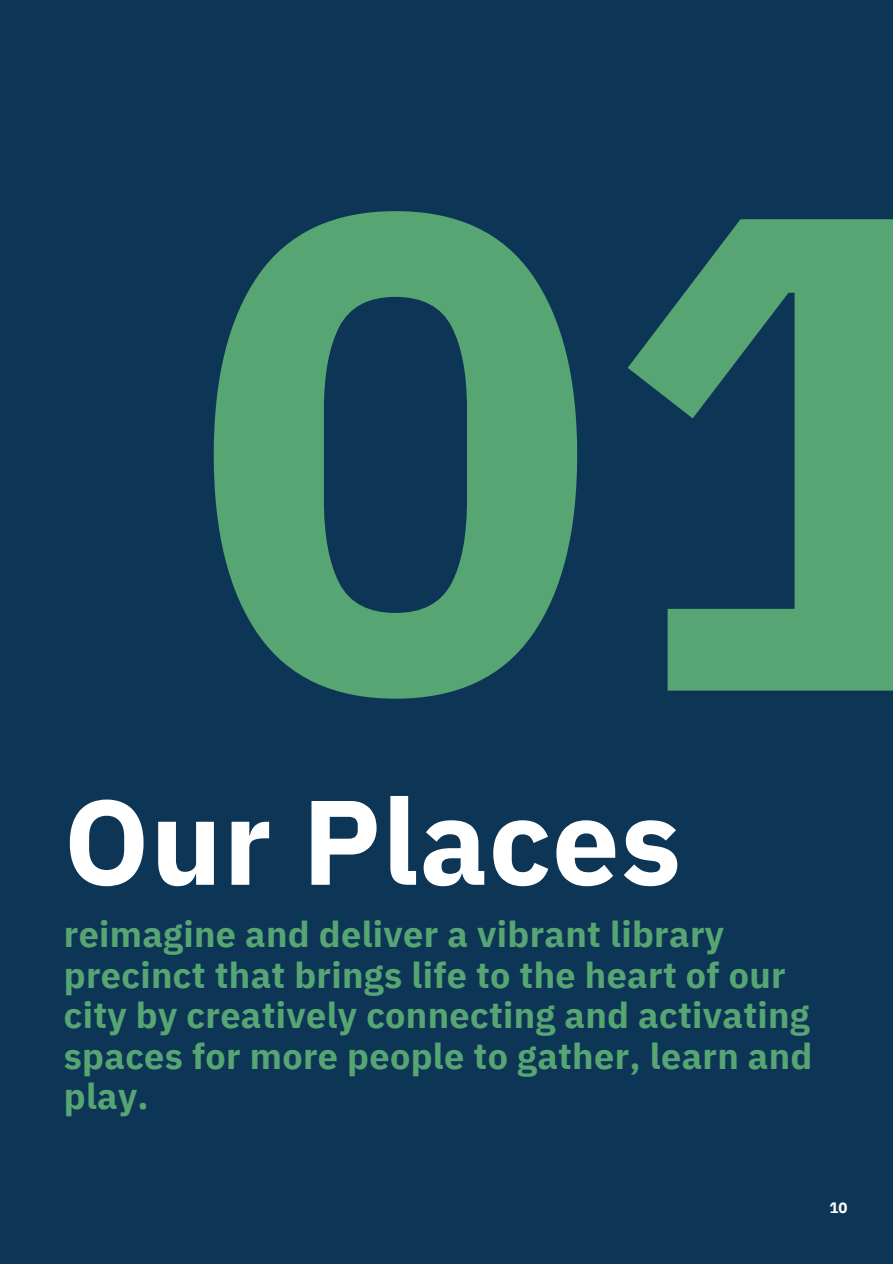
<style>
.page{position:relative;width:893px;height:1264px;background:#fff}
.page>*{position:absolute;margin:0;border:0;box-sizing:border-box;transform-origin:0 0}
.t1{font:700 675px "IBM Plex Sans";color:#57a573}
.t2{font:700 120px "IBM Plex Sans";letter-spacing:.01em;color:#fff}
.t3{font:700 36px/40.5px "IBM Plex Sans";letter-spacing:.01em;color:#57a573}
.t4{font:700 15px "IBM Plex Sans";color:#fff}
</style>
<div class="page">
<div style="left:0;top:0;width:892px;height:1263px;background:#0d3556"></div>
<p class="t1" style="left:193px;top:-2px;width:818px">01</p>
<p class="t2" style="left:64px;top:761px;width:618px">Our Places</p>
<h1 class="t3" style="left:64px;top:913px;width:750px">reimagine and deliver a vibrant library precinct that brings life to the heart of our city by creatively connecting and activating spaces for more people to gather, learn and play.</h1>
<p class="t4" style="left:829px;top:1197px;width:19px">10</p>
</div>
